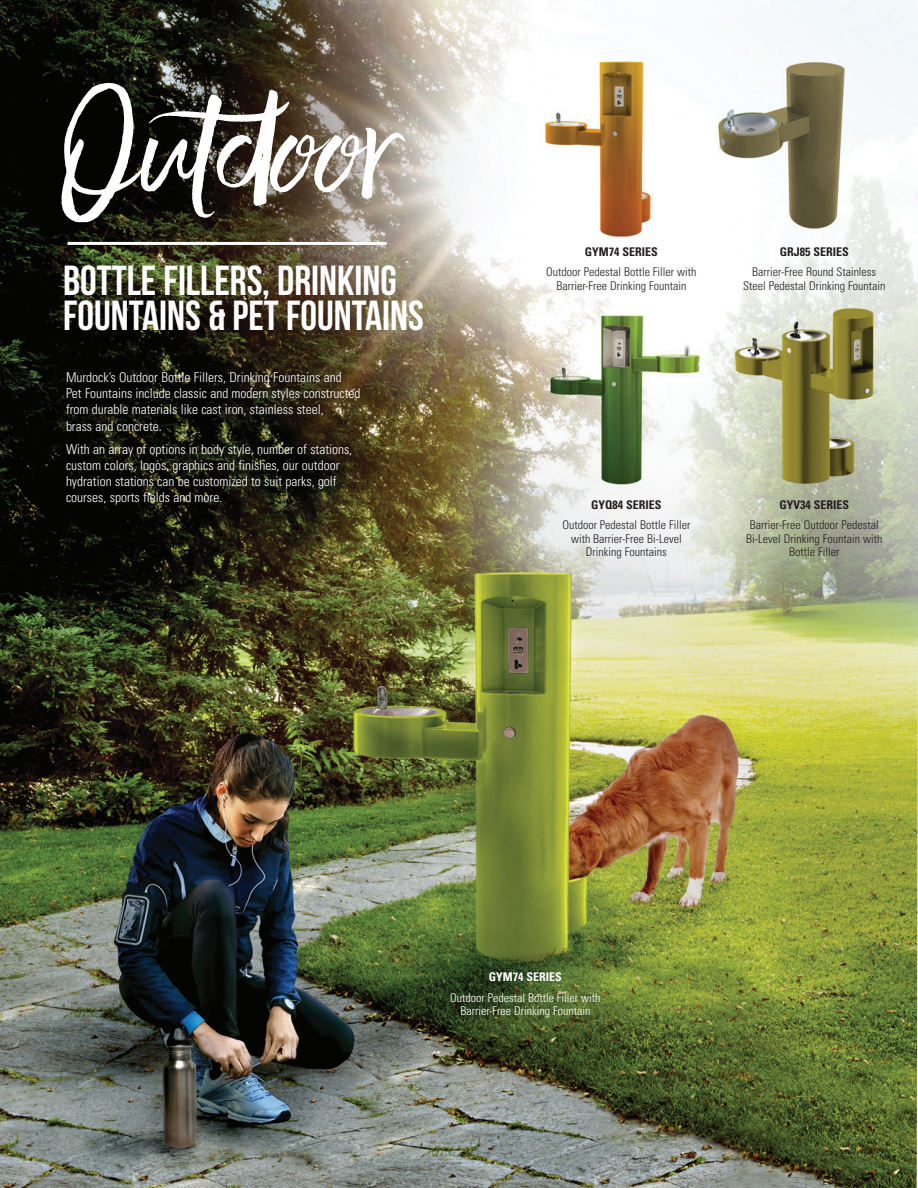
<style>
.page{position:relative;width:918px;height:1188px;background:#fff}
.page>*{position:absolute;margin:0;border:0;box-sizing:border-box;transform-origin:0 0}
.t1{font:124.05px "Faith And Glory One";color:#fff}
.t2{font:42px/34.5px "Bebas Neue";color:#fff}
.t3{font:300 condensed 13.5px/16.2px "Univers";color:#fff}
.t4{font:300 condensed 12px/13.5px "Univers";color:#231f20;text-align:center}
.t5{font:300 condensed 12px/13.5px "Univers";color:#fff;text-align:center}
.t6{font:700 condensed 12px "Univers";color:#231f20}
.t7{font:700 condensed 12px "Univers";color:#fff}
</style>
<div class="page">
<img style="left:0;top:0;width:918px;height:1188px">
<img style="left:917px;top:603px;width:1px;height:585px">
<hr style="left:68px;top:242px;width:319px;height:3px;background:#fff">
<h1 class="t1" style="left:54px;top:66px;width:347px">Outdoor</h1>
<h2 class="t2" style="left:63px;top:263px;width:362px">BOTTLE FILLERS, DRINKING<br>FOUNTAINS &amp; PET FOUNTAINS</h2>
<p class="t3" style="left:66px;top:369px;width:296px">Murdock’s Outdoor Bottle Fillers, Drinking Fountains and Pet Fountains include classic and modern styles constructed from durable materials like cast iron, stainless steel,<br>brass and concrete.</p>
<p class="t3" style="left:66px;top:441px;width:288px">With an array of options in body style, number of stations, custom colors, logos, graphics and finishes, our outdoor hydration stations can be customized to suit parks, golf courses, sports fields and more.</p>
<p class="t6" style="left:585px;top:244px;width:74px">GYM74 SERIES</p>
<p class="t4" style="left:546px;top:265px;width:152px">Outdoor Pedestal Bottle Filler with<br>Barrier-Free Drinking Fountain</p>
<p class="t6" style="left:780px;top:244px;width:70px">GRJ85 SERIES</p>
<p class="t4" style="left:743px;top:265px;width:144px">Barrier-Free Round Stainless<br>Steel Pedestal Drinking Fountain</p>
<p class="t6" style="left:591px;top:497px;width:72px">GYQ84 SERIES</p>
<p class="t4" style="left:562px;top:518px;width:130px">Outdoor Pedestal Bottle Filler with Barrier-Free Bi-Level<br>Drinking Fountains</p>
<p class="t6" style="left:780px;top:497px;width:71px">GYV34 SERIES</p>
<p class="t4" style="left:746px;top:518px;width:138px">Barrier-Free Outdoor Pedestal<br>Bi-Level Drinking Fountain with<br>Bottle Filler</p>
<p class="t7" style="left:489px;top:970px;width:74px">GYM74 SERIES</p>
<p class="t5" style="left:450px;top:990px;width:152px">Outdoor Pedestal Bottle Filler with<br>Barrier-Free Drinking Fountain</p>
</div>
